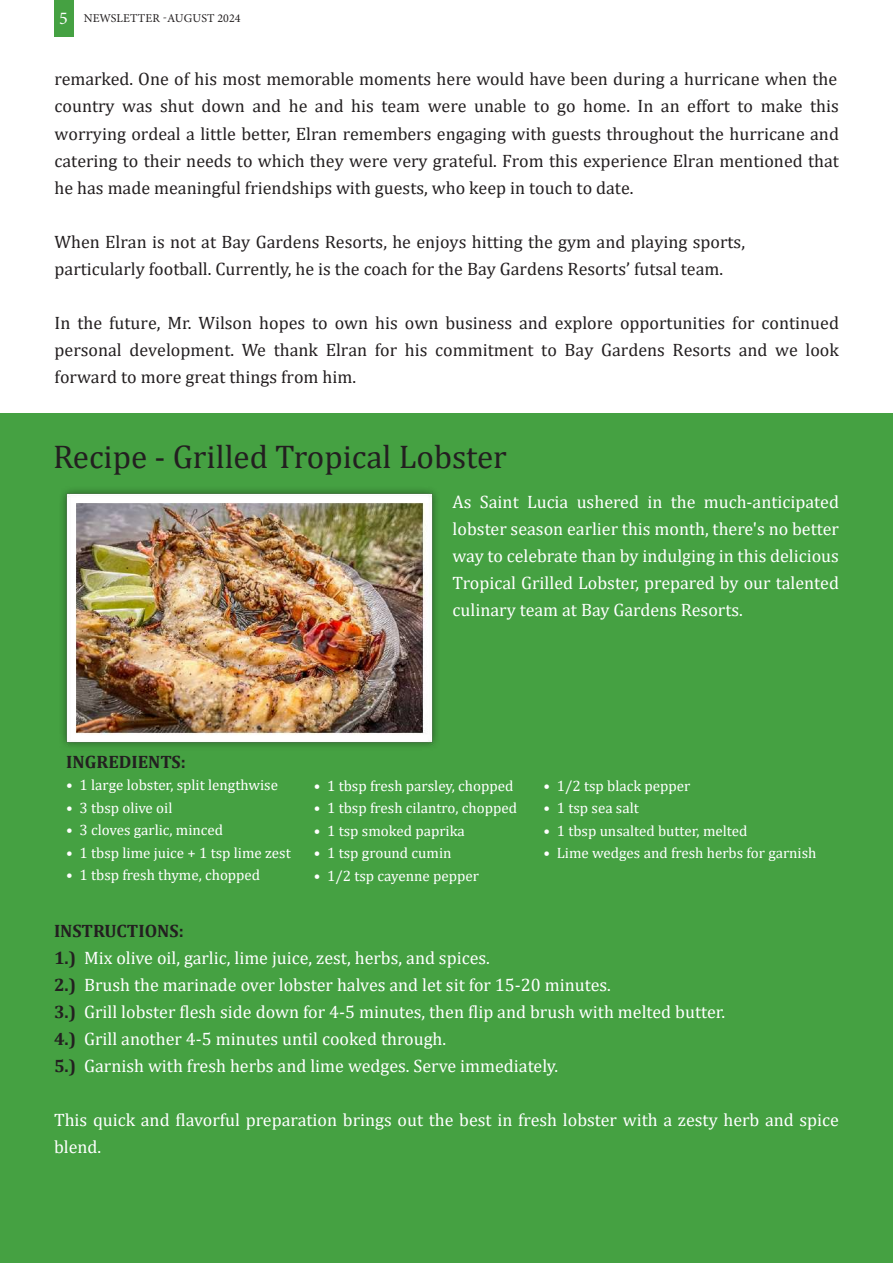
<style>
.page{position:relative;width:893px;height:1263px;background:#fff}
.page>*{position:absolute;margin:0;border:0;box-sizing:border-box;transform-origin:0 0}
.t1{font:33px "Cambria";color:#231f20}
.t2{font:18px/27px "Cambria";color:#231f20;text-align:justify}
.t3{font:18px/27px "Cambria";color:#fff}
.t4{font:700 18px "Cambria";color:#231f20}
.t5{font:15px "Cambria";color:#fff}
.t6{font:12px "Minion Pro";letter-spacing:.01em;color:#231f20}
.s1{font-size:18px;color:#fff}
.s2{font-weight:700;color:#231f20}
</style>
<div class="page">
<div style="left:54px;top:0;width:19px;height:36px;background:#45a142"></div>
<div style="left:0;top:413px;width:893px;height:850px;background:#45a142"></div>
<img style="left:62px;top:489px;width:375px;height:258px">
<p class="t6" style="left:59px;top:11px;width:183px"><span class="s1">5</span> NEWSLETTER -AUGUST 2024</p>
<p class="t2" style="left:55px;top:66px;width:786px">remarked. One of his most memorable moments here would have been during a hurricane when the country was shut down and he and his team were unable to go home. In an effort to make this worrying ordeal a little better, Elran remembers engaging with guests throughout the hurricane and catering to their needs to which they were very grateful. From this experience Elran mentioned that he has made meaningful friendships with guests, who keep in touch to date.</p>
<p class="t2" style="left:55px;top:228px;width:692px">When Elran is not at Bay Gardens Resorts, he enjoys hitting the gym and playing sports, particularly football. Currently, he is the coach for the Bay Gardens Resorts’ futsal team.</p>
<p class="t2" style="left:55px;top:309px;width:786px">In the future, Mr. Wilson hopes to own his own business and explore opportunities for continued personal development. We thank Elran for his commitment to Bay Gardens Resorts and we look forward to more great things from him.</p>
<h1 class="t1" style="left:53px;top:438px;width:455px">Recipe - Grilled Tropical Lobster</h1>
<p class="t3" style="left:453px;top:488px;width:388px;text-align:justify">As Saint Lucia ushered in the much-anticipated lobster season earlier this month, there's no better way to celebrate than by indulging in this delicious Tropical Grilled Lobster, prepared by our talented culinary team at Bay Gardens Resorts.</p>
<p class="t4" style="left:66px;top:749px;width:121px">INGREDIENTS:</p>
<p class="t5" style="left:66px;top:776px;width:213px">• 1 large lobster, split lengthwise</p>
<p class="t5" style="left:66px;top:799px;width:108px">• 3 tbsp olive oil</p>
<p class="t5" style="left:66px;top:821px;width:158px">• 3 cloves garlic, minced</p>
<p class="t5" style="left:66px;top:844px;width:226px">• 1 tbsp lime juice + 1 tsp lime zest</p>
<p class="t5" style="left:66px;top:866px;width:195px">• 1 tbsp fresh thyme, chopped</p>
<p class="t5" style="left:314px;top:777px;width:201px">• 1 tbsp fresh parsley, chopped</p>
<p class="t5" style="left:314px;top:799px;width:205px">• 1 tbsp fresh cilantro, chopped</p>
<p class="t5" style="left:314px;top:822px;width:152px">• 1 tsp smoked paprika</p>
<p class="t5" style="left:314px;top:844px;width:139px">• 1 tsp ground cumin</p>
<p class="t5" style="left:314px;top:867px;width:167px">• 1/2 tsp cayenne pepper</p>
<p class="t5" style="left:544px;top:777px;width:148px">• 1/2 tsp black pepper</p>
<p class="t5" style="left:544px;top:799px;width:97px">• 1 tsp sea salt</p>
<p class="t5" style="left:544px;top:822px;width:205px">• 1 tbsp unsalted butter, melted</p>
<p class="t5" style="left:544px;top:844px;width:274px">• Lime wedges and fresh herbs for garnish</p>
<p class="t3" style="left:54px;top:917px;width:673px"><span class="s2">INSTRUCTIONS:<br>1.)</span> Mix olive oil, garlic, lime juice, zest, herbs, and spices.<br><span class="s2">2.)</span> Brush the marinade over lobster halves and let sit for 15-20 minutes.<br><span class="s2">3.)</span> Grill lobster flesh side down for 4-5 minutes, then flip and brush with melted butter.<br><span class="s2">4.)</span> Grill another 4-5 minutes until cooked through.<br><span class="s2">5.)</span> Garnish with fresh herbs and lime wedges. Serve immediately.</p>
<p class="t3" style="left:54px;top:1106px;width:786px">This quick and flavorful preparation brings out the best in fresh lobster with a zesty herb and spice blend.</p>
</div>
